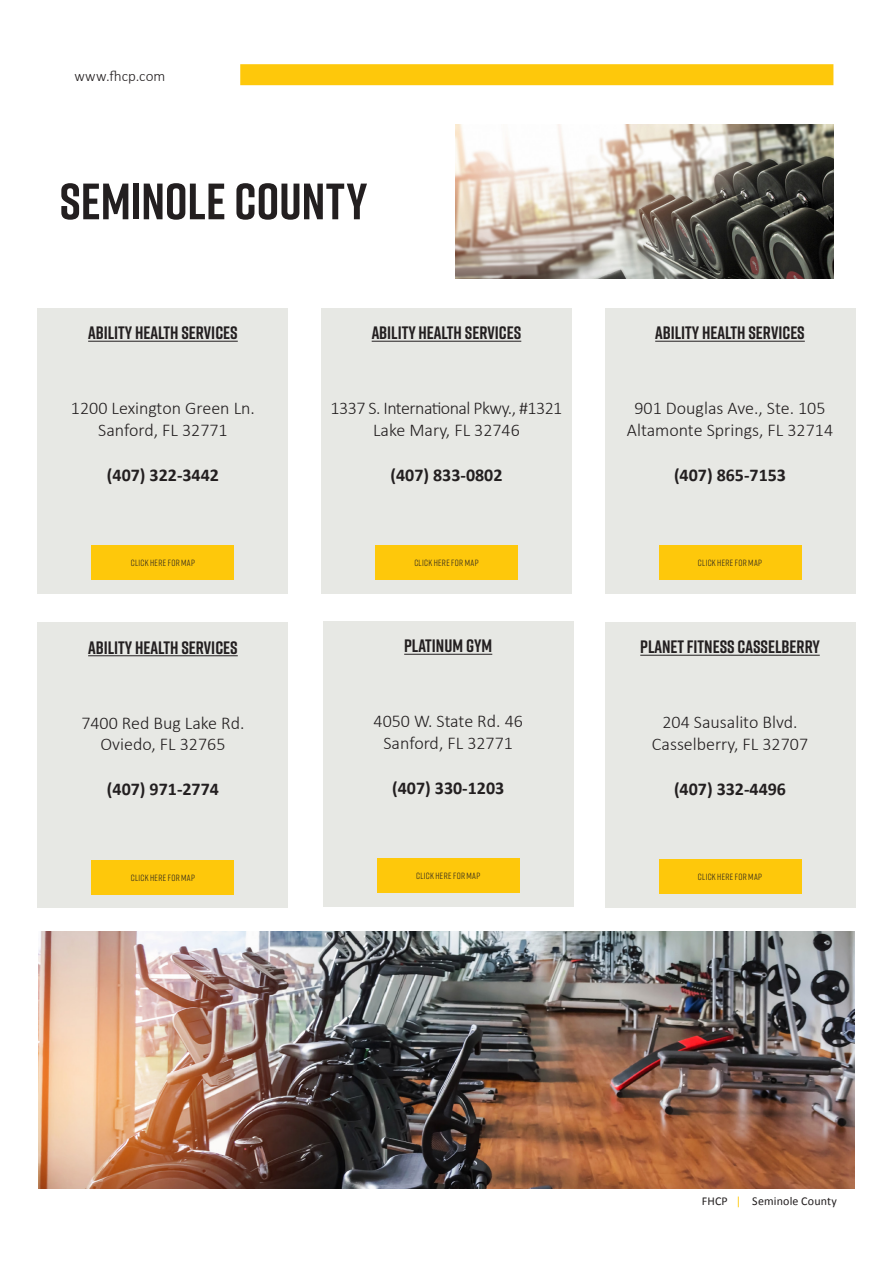
<style>
.page{position:relative;width:893px;height:1263px;background:#fff}
.page>*{position:absolute;margin:0;border:0;box-sizing:border-box;transform-origin:0 0}
._34_Slogan_black_Tit{font:700 51px "Rift";letter-spacing:-.005em;color:#231f20}
.t1{font:300 18px "Calibri";color:#231f20}
.t2{font:700 18px "Rift";color:#231f20}
.t3{font:700 18px "Calibri";color:#231f20}
.t4{font:300 18px "Calibri";letter-spacing:-.03em;color:#231f20}
._10_Content_black_So{font:300 15px "Calibri";letter-spacing:.005em;color:#231f20}
._8_Content_black_Sou{font:12px "Calibri";letter-spacing:.01em;color:#231f20}
._6_Content_black_Sou{font:9px "Rift";letter-spacing:.04em;color:#231f20}
.s1{color:#fec80b}
</style>
<div class="page">
<div style="left:37px;top:308px;width:251px;height:285px;background:#e7e8e4"></div>
<div style="left:37px;top:623px;width:251px;height:285px;background:#e7e8e4"></div>
<div style="left:323px;top:621px;width:251px;height:285px;background:#e7e8e4"></div>
<img style="left:39px;top:932px;width:816px;height:256px">
<div style="left:240px;top:64px;width:593px;height:21px;background:#fec80b"></div>
<img style="left:455px;top:125px;width:378px;height:154px">
<hr style="left:88px;top:341px;width:150px;height:1px;background:#231f20">
<div style="left:321px;top:308px;width:251px;height:285px;background:#e7e8e4"></div>
<hr style="left:372px;top:341px;width:149px;height:1px;background:#231f20">
<div style="left:604px;top:308px;width:251px;height:285px;background:#e7e8e4"></div>
<hr style="left:655px;top:341px;width:150px;height:1px;background:#231f20">
<hr style="left:88px;top:655px;width:150px;height:1px;background:#231f20">
<div style="left:604px;top:622px;width:251px;height:285px;background:#e7e8e4"></div>
<hr style="left:640px;top:655px;width:180px;height:1px;background:#231f20">
<hr style="left:404px;top:654px;width:88px;height:1px;background:#231f20">
<div style="left:92px;top:546px;width:142px;height:34px;background:#fec80b"></div>
<div style="left:375px;top:546px;width:143px;height:34px;background:#fec80b"></div>
<div style="left:659px;top:546px;width:142px;height:34px;background:#fec80b"></div>
<div style="left:92px;top:860px;width:142px;height:34px;background:#fec80b"></div>
<div style="left:659px;top:860px;width:142px;height:34px;background:#fec80b"></div>
<div style="left:377px;top:859px;width:142px;height:34px;background:#fec80b"></div>
<p class="_10_Content_black_So" style="left:74px;top:66px;width:93px">www.fhcp.com</p>
<p class="_34_Slogan_black_Tit" style="left:60px;top:165px;width:309px">SEMINOLE COUNTY</p>
<p class="t2" style="left:88px;top:320px;width:151px">ABILITY HEALTH SERVICES</p>
<p class="t1" style="left:71px;top:397px;width:185px">1200 Lexington Green Ln.</p>
<p class="t1" style="left:98px;top:419px;width:131px">Sanford, FL 32771</p>
<p class="t3" style="left:107px;top:462px;width:114px">(407) 322-3442</p>
<p class="t2" style="left:372px;top:320px;width:151px">ABILITY HEALTH SERVICES</p>
<p class="t4" style="left:331px;top:397px;width:233px">1337 S. International Pkwy., #1321</p>
<p class="t1" style="left:373px;top:419px;width:148px">Lake Mary, FL 32746</p>
<p class="t3" style="left:390px;top:462px;width:114px">(407) 833-0802</p>
<p class="t2" style="left:655px;top:320px;width:151px">ABILITY HEALTH SERVICES</p>
<p class="t1" style="left:634px;top:397px;width:193px">901 Douglas Ave., Ste. 105</p>
<p class="t1" style="left:627px;top:419px;width:208px">Altamonte Springs, FL 32714</p>
<p class="t3" style="left:674px;top:462px;width:114px">(407) 865-7153</p>
<p class="_6_Content_black_Sou" style="left:131px;top:557px;width:66px">CLICK HERE FOR MAP</p>
<p class="_6_Content_black_Sou" style="left:414px;top:557px;width:66px">CLICK HERE FOR MAP</p>
<p class="_6_Content_black_Sou" style="left:698px;top:557px;width:66px">CLICK HERE FOR MAP</p>
<p class="t2" style="left:88px;top:635px;width:151px">ABILITY HEALTH SERVICES</p>
<p class="t1" style="left:81px;top:712px;width:165px">7400 Red Bug Lake Rd.</p>
<p class="t1" style="left:100px;top:733px;width:126px">Oviedo, FL 32765</p>
<p class="t3" style="left:107px;top:776px;width:114px">(407) 971-2774</p>
<p class="t2" style="left:404px;top:633px;width:90px">PLATINUM GYM</p>
<p class="t1" style="left:374px;top:710px;width:151px">4050 W. State Rd. 46</p>
<p class="t1" style="left:383px;top:732px;width:131px">Sanford, FL 32771</p>
<p class="t3" style="left:392px;top:775px;width:114px">(407) 330-1203</p>
<p class="t2" style="left:640px;top:634px;width:181px">PLANET FITNESS CASSELBERRY</p>
<p class="t1" style="left:662px;top:711px;width:137px">204 Sausalito Blvd.</p>
<p class="t1" style="left:652px;top:733px;width:158px">Casselberry, FL 32707</p>
<p class="t3" style="left:674px;top:776px;width:114px">(407) 332-4496</p>
<p class="_6_Content_black_Sou" style="left:131px;top:871px;width:66px">CLICK HERE FOR MAP</p>
<p class="_6_Content_black_Sou" style="left:416px;top:870px;width:66px">CLICK HERE FOR MAP</p>
<p class="_6_Content_black_Sou" style="left:698px;top:871px;width:66px">CLICK HERE FOR MAP</p>
<p class="_8_Content_black_Sou" style="left:702px;top:1193px;width:137px">FHCP <span class="s1">|</span> Seminole County</p>
</div>
